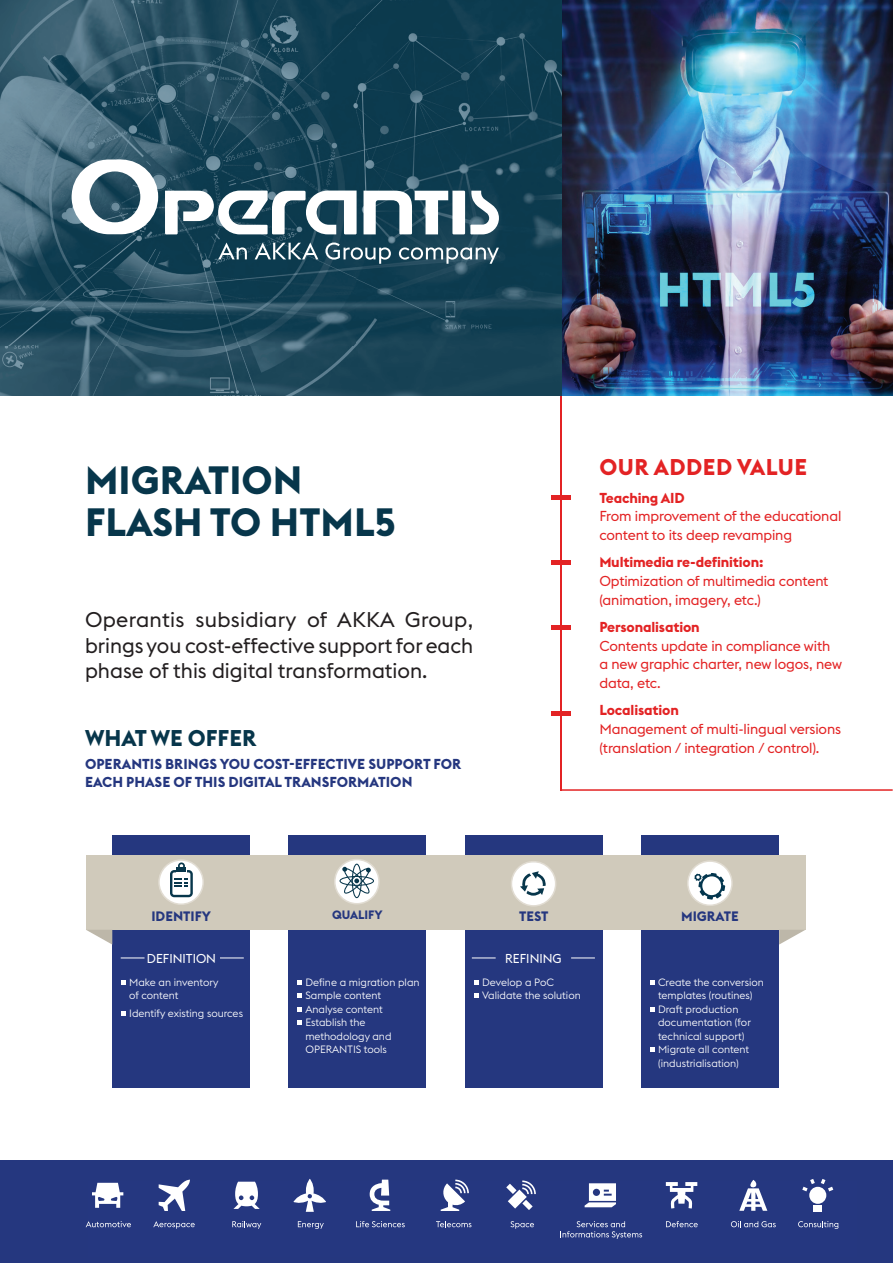
<style>
.page{position:relative;width:893px;height:1263px;background:#fff}
.page>*{position:absolute;margin:0;border:0;box-sizing:border-box;transform-origin:0 0}
.t1{font:700 39px/42px "Euclid Flex B";color:#07364b}
.t2{font:700 22.5px "Euclid Flex B";letter-spacing:.02em;color:#e32324}
.t3{font:700 22.5px "Euclid Flex B";color:#07364b}
.t4{font:21px/25.5px "Euclid Flex B";color:#231f20;text-align:justify}
.t5{font:14.25px/18.8px "Euclid Flex B";letter-spacing:-.01em;color:#e32324}
.t6{font:700 14.25px/18px "Euclid Flex B";color:#25377f}
.t7{font:700 14.25px "Euclid Flex B";letter-spacing:-.01em;color:#e32324}
.t8{font:700 13.5px "Euclid Flex B";color:#25377f}
.t9{font:12.75px "Euclid Flex";color:#fff}
.t10{font:700 12px "Euclid Flex B";color:#25377f}
.t11{font:300 10.5px/13.5px "Euclid Flex B";color:#fff}
</style>
<div class="page">
<hr style="left:560px;top:383px;width:2px;height:408px;background:#e32324">
<div style="left:642px;top:835px;width:137px;height:253px;background:#25377f"></div>
<div style="left:465px;top:835px;width:137px;height:253px;background:#25377f"></div>
<div style="left:288px;top:835px;width:137px;height:253px;background:#25377f"></div>
<div style="left:112px;top:835px;width:137px;height:253px;background:#25377f"></div>
<div style="left:86px;top:856px;width:719px;height:74px;background:#d0cabb"></div>
<svg style="left:86px;top:930px;width:26px;height:15px"></svg>
<svg style="left:779px;top:930px;width:26px;height:15px"></svg>
<img style="left:561px;top:0;width:332px;height:396px">
<div style="left:0;top:1161px;width:893px;height:102px;background:#25377f"></div>
<img style="left:90px;top:1182px;width:749px;height:55px">
<svg style="left:92px;top:1183px;width:31px;height:25px"></svg>
<svg style="left:159px;top:1180px;width:31px;height:31px"></svg>
<svg style="left:441px;top:1180px;width:28px;height:31px"></svg>
<svg style="left:506px;top:1181px;width:30px;height:29px"></svg>
<svg style="left:370px;top:1180px;width:20px;height:31px"></svg>
<svg style="left:293px;top:1179px;width:33px;height:33px"></svg>
<svg style="left:233px;top:1182px;width:27px;height:27px"></svg>
<svg style="left:666px;top:1182px;width:31px;height:27px"></svg>
<svg style="left:739px;top:1180px;width:28px;height:31px"></svg>
<svg style="left:821px;top:1179px;width:12px;height:12px"></svg>
<svg style="left:802px;top:1179px;width:13px;height:12px"></svg>
<div style="left:809px;top:1187px;width:17px;height:17px;background:#fff;border-radius:50%"></div>
<div style="left:814px;top:1206px;width:8px;height:6px;background:#fff"></div>
<svg style="left:585px;top:1183px;width:31px;height:24px"></svg>
<svg style="left:86px;top:1221px;width:45px;height:6px"></svg>
<svg style="left:232px;top:1221px;width:29px;height:8px"></svg>
<svg style="left:298px;top:1221px;width:26px;height:8px"></svg>
<svg style="left:356px;top:1221px;width:49px;height:6px"></svg>
<svg style="left:436px;top:1221px;width:35px;height:6px"></svg>
<svg style="left:510px;top:1221px;width:24px;height:8px"></svg>
<svg style="left:666px;top:1221px;width:32px;height:6px"></svg>
<svg style="left:731px;top:1221px;width:45px;height:6px"></svg>
<svg style="left:798px;top:1221px;width:40px;height:8px"></svg>
<svg style="left:560px;top:1221px;width:82px;height:18px"></svg>
<svg style="left:153px;top:1221px;width:42px;height:8px"></svg>
<svg style="left:650px;top:980px;width:5px;height:4px"></svg>
<svg style="left:650px;top:1007px;width:5px;height:4px"></svg>
<svg style="left:650px;top:1047px;width:5px;height:5px"></svg>
<div style="left:688px;top:861px;width:44px;height:44px;background:#fff;border-radius:50%"></div>
<svg style="left:694px;top:873px;width:31px;height:27px"></svg>
<div style="left:687px;top:860px;width:46px;height:46px;border:2px solid #e1dcd2;border-radius:50%"></div>
<svg style="left:474px;top:980px;width:5px;height:4px"></svg>
<svg style="left:474px;top:993px;width:5px;height:5px"></svg>
<div style="left:511px;top:862px;width:45px;height:44px;background:#fff;border-radius:50%"></div>
<svg style="left:520px;top:871px;width:26px;height:25px"></svg>
<div style="left:511px;top:861px;width:45px;height:46px;border:2px solid #e1dcd2;border-radius:50%"></div>
<svg style="left:298px;top:980px;width:4px;height:4px"></svg>
<svg style="left:298px;top:993px;width:4px;height:5px"></svg>
<svg style="left:298px;top:1007px;width:4px;height:4px"></svg>
<svg style="left:298px;top:1020px;width:4px;height:5px"></svg>
<svg style="left:335px;top:860px;width:44px;height:44px"></svg>
<div style="left:352px;top:864px;width:10px;height:34px;border:1px solid #07364b;border-radius:50%"></div>
<div style="left:339px;top:876px;width:35px;height:10px;border:1px solid #07364b;border-radius:50%"></div>
<svg style="left:342px;top:866px;width:30px;height:30px"></svg>
<div style="left:334px;top:859px;width:46px;height:45px;border:2px solid #e1dcd2;border-radius:50%"></div>
<svg style="left:122px;top:980px;width:4px;height:4px"></svg>
<svg style="left:122px;top:1011px;width:4px;height:5px"></svg>
<div style="left:159px;top:860px;width:44px;height:44px;background:#fff;border-radius:50%"></div>
<svg style="left:170px;top:862px;width:23px;height:35px"></svg>
<div style="left:158px;top:859px;width:46px;height:46px;border:2px solid #e1dcd2;border-radius:50%"></div>
<svg style="left:121px;top:958px;width:24px;height:1px"></svg>
<svg style="left:472px;top:958px;width:24px;height:1px"></svg>
<svg style="left:220px;top:958px;width:24px;height:1px"></svg>
<svg style="left:571px;top:958px;width:24px;height:1px"></svg>
<hr style="left:561px;top:789px;width:332px;height:2px;background:#e32324">
<img style="left:0;top:0;width:561px;height:396px">
<svg style="left:72px;top:159px;width:86px;height:75px"></svg>
<svg style="left:363px;top:191px;width:136px;height:43px"></svg>
<svg style="left:165px;top:191px;width:192px;height:44px"></svg>
<svg style="left:218px;top:243px;width:29px;height:16px"></svg>
<svg style="left:255px;top:243px;width:63px;height:16px"></svg>
<svg style="left:325px;top:243px;width:66px;height:21px"></svg>
<svg style="left:399px;top:247px;width:100px;height:17px"></svg>
<div style="left:551px;top:495px;width:20px;height:5px;background:#e32324"></div>
<hr style="left:551px;top:560px;width:20px;height:4px;background:#e32324">
<hr style="left:551px;top:625px;width:20px;height:4px;background:#e32324">
<div style="left:551px;top:711px;width:20px;height:5px;background:#e32324"></div>
<h1 class="t1" style="left:85px;top:463px;width:312px">MIGRATION<br>FLASH TO HTML5</h1>
<h3 class="t4" style="left:85px;top:609px;width:390px">Operantis subsidiary of AKKA Group, brings you cost-effective support for each phase of this digital transformation.</h3>
<h2 class="t3" style="left:85px;top:730px;width:173px">WHAT WE OFFER</h2>
<h3 class="t6" style="left:85px;top:756px;width:378px">OPERANTIS BRINGS YOU COST-EFFECTIVE SUPPORT FOR<br>EACH PHASE OF THIS DIGITAL TRANSFORMATION</h3>
<h2 class="t2" style="left:599px;top:459px;width:209px">OUR ADDED VALUE</h2>
<h3 class="t7" style="left:599px;top:492px;width:87px">Teaching AID</h3>
<h3 class="t5" style="left:599px;top:508px;width:244px">From improvement of the educational content to its deep revamping</h3>
<h3 class="t7" style="left:599px;top:557px;width:166px">Multimedia re-definition:</h3>
<h3 class="t5" style="left:599px;top:573px;width:231px">Optimization of multimedia content (animation, imagery, etc.)</h3>
<h3 class="t7" style="left:599px;top:622px;width:102px">Personalisation</h3>
<h3 class="t5" style="left:599px;top:637px;width:244px">Contents update in compliance with a new graphic charter, new logos, new data, etc.</h3>
<h3 class="t7" style="left:599px;top:705px;width:81px">Localisation</h3>
<h3 class="t5" style="left:599px;top:721px;width:243px">Management of multi-lingual versions (translation / integration / control).</h3>
<p class="t8" style="left:151px;top:911px;width:61px">IDENTIFY</p>
<p class="t10" style="left:332px;top:911px;width:52px">QUALIFY</p>
<p class="t8" style="left:519px;top:911px;width:31px">TEST</p>
<p class="t8" style="left:681px;top:911px;width:59px">MIGRATE</p>
<p class="t9" style="left:147px;top:951px;width:71px">DEFINITION</p>
<p class="t9" style="left:505px;top:951px;width:58px">REFINING</p>
<p class="t11" style="left:129px;top:976px;width:91px">Make an inventory of content</p>
<p class="t11" style="left:129px;top:1008px;width:115px">Identify existing sources</p>
<p class="t11" style="left:305px;top:976px;width:116px">Define a migration plan<br>Sample content<br>Analyse content<br>Establish the methodology and<br>OPERANTIS tools</p>
<p class="t11" style="left:482px;top:976px;width:100px">Develop a PoC<br>Validate the solution</p>
<p class="t11" style="left:658px;top:976px;width:107px">Create the conversion templates (routines)<br>Draft production documentation (for technical support)<br>Migrate all content (industrialisation)</p>
</div>
